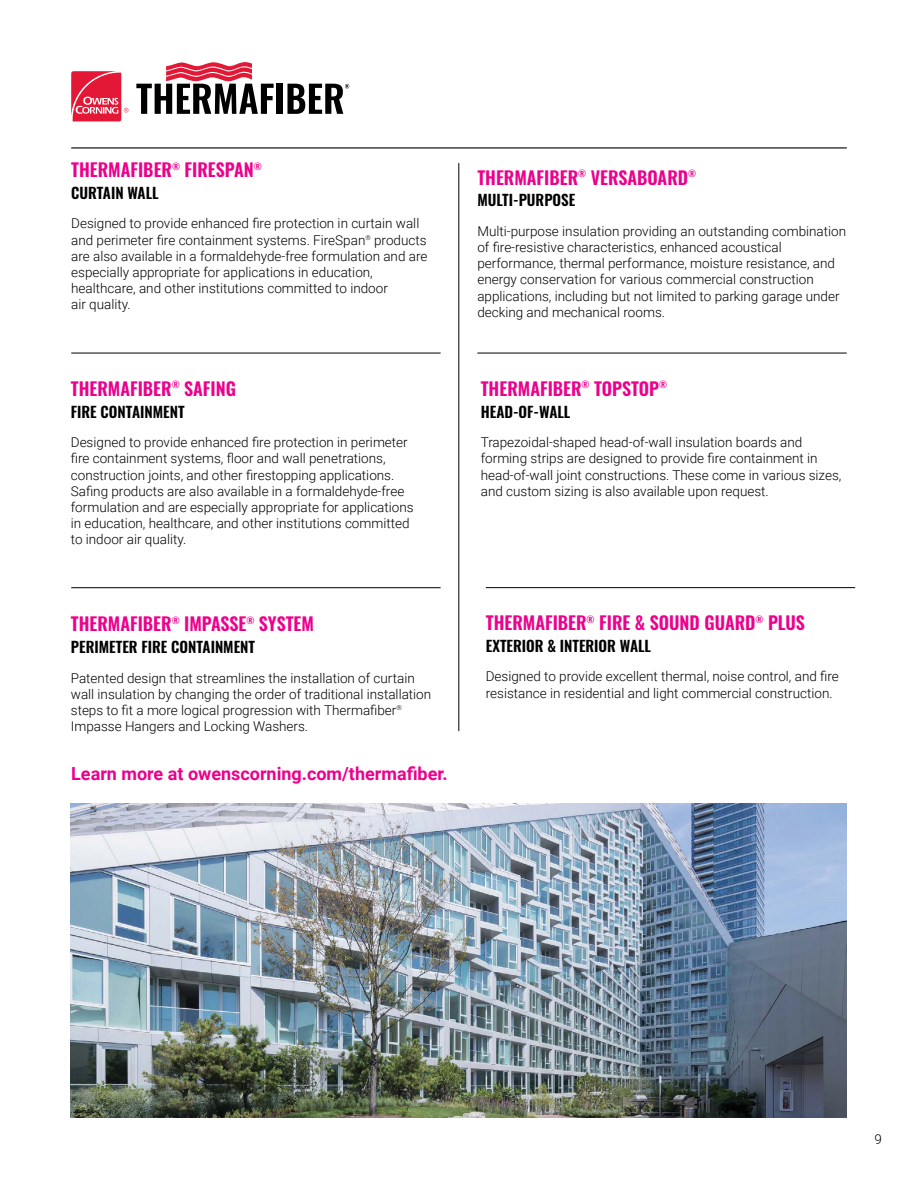
<style>
.page{position:relative;width:918px;height:1188px;background:#fff}
.page>*{position:absolute;margin:0;border:0;box-sizing:border-box;transform-origin:0 0}
.t1{font:600 18px "Oswald";color:#ec008c}
.t2{font:700 18px "Roboto";color:#ec008c}
.t3{font:600 15px "Oswald";color:#000}
.t4{font:300 13.5px/16.2px "Roboto";color:#000}
</style>
<div class="page">
<hr style="left:486px;top:587px;width:369px;height:1px;background:#000">
<hr style="left:71px;top:353px;width:370px;height:1px;background:#000">
<hr style="left:71px;top:587px;width:370px;height:1px;background:#000">
<hr style="left:477px;top:353px;width:370px;height:1px;background:#000">
<hr style="left:459px;top:163px;width:1px;height:568px;background:#000">
<svg style="left:71px;top:71px;width:57px;height:51px"></svg>
<div style="left:277px;top:84px;width:6px;height:30px;background:#000"></div>
<svg style="left:287px;top:84px;width:62px;height:30px"></svg>
<svg style="left:136px;top:62px;width:138px;height:52px"></svg>
<img style="left:71px;top:803px;width:775px;height:314px">
<hr style="left:71px;top:147px;width:776px;height:1px;background:#000">
<h1 class="t1" style="left:71px;top:160px;width:192px">THERMAFIBER<sup>®</sup> FIRESPAN<sup>®</sup></h1>
<p class="t3" style="left:71px;top:185px;width:89px">CURTAIN WALL</p>
<p class="t4" style="left:71px;top:215px;width:358px">Designed to provide enhanced fire protection in curtain wall and perimeter fire containment systems. FireSpan<sup>®</sup> products are also available in a formaldehyde-free formulation and are especially appropriate for applications in education, healthcare, and other institutions committed to indoor<br>air quality.</p>
<h1 class="t1" style="left:71px;top:379px;width:167px">THERMAFIBER<sup>®</sup> SAFING</h1>
<p class="t3" style="left:71px;top:404px;width:115px">FIRE CONTAINMENT</p>
<p class="t4" style="left:71px;top:434px;width:344px">Designed to provide enhanced fire protection in perimeter fire containment systems, floor and wall penetrations, construction joints, and other firestopping applications.<br>Safing products are also available in a formaldehyde-free formulation and are especially appropriate for applications in education, healthcare, and other institutions committed to indoor air quality.</p>
<h1 class="t1" style="left:71px;top:615px;width:245px">THERMAFIBER<sup>®</sup> IMPASSE<sup>®</sup> SYSTEM</h1>
<p class="t3" style="left:71px;top:639px;width:186px">PERIMETER FIRE CONTAINMENT</p>
<p class="t4" style="left:71px;top:669px;width:362px">Patented design that streamlines the installation of curtain wall insulation by changing the order of traditional installation steps to fit a more logical progression with Thermafiber<sup>® </sup>Impasse Hangers and Locking Washers.</p>
<h1 class="t2" style="left:71px;top:761px;width:378px">Learn more at owenscorning.com/thermafiber.</h1>
<h1 class="t1" style="left:477px;top:168px;width:220px">THERMAFIBER<sup>®</sup> VERSABOARD<sup>®</sup></h1>
<p class="t3" style="left:477px;top:192px;width:100px">MULTI-PURPOSE</p>
<p class="t4" style="left:477px;top:222px;width:370px">Multi-purpose insulation providing an outstanding combination of fire-resistive characteristics, enhanced acoustical performance, thermal performance, moisture resistance, and energy conservation for various commercial construction applications, including but not limited to parking garage under decking and mechanical rooms.</p>
<h1 class="t1" style="left:481px;top:379px;width:188px">THERMAFIBER<sup>®</sup> TOPSTOP<sup>®</sup></h1>
<p class="t3" style="left:481px;top:404px;width:91px">HEAD-OF-WALL</p>
<p class="t4" style="left:481px;top:434px;width:362px">Trapezoidal-shaped head-of-wall insulation boards and forming strips are designed to provide fire containment in head-of-wall joint constructions. These come in various sizes, and custom sizing is also available upon request.</p>
<h1 class="t1" style="left:486px;top:613px;width:321px">THERMAFIBER<sup>®</sup> FIRE &amp; SOUND GUARD<sup>®</sup> PLUS</h1>
<p class="t3" style="left:486px;top:638px;width:167px">EXTERIOR &amp; INTERIOR WALL</p>
<p class="t4" style="left:486px;top:668px;width:355px">Designed to provide excellent thermal, noise control, and fire resistance in residential and light commercial construction.</p>
<p class="t4" style="left:875px;top:1131px;width:9px">9</p>
</div>
